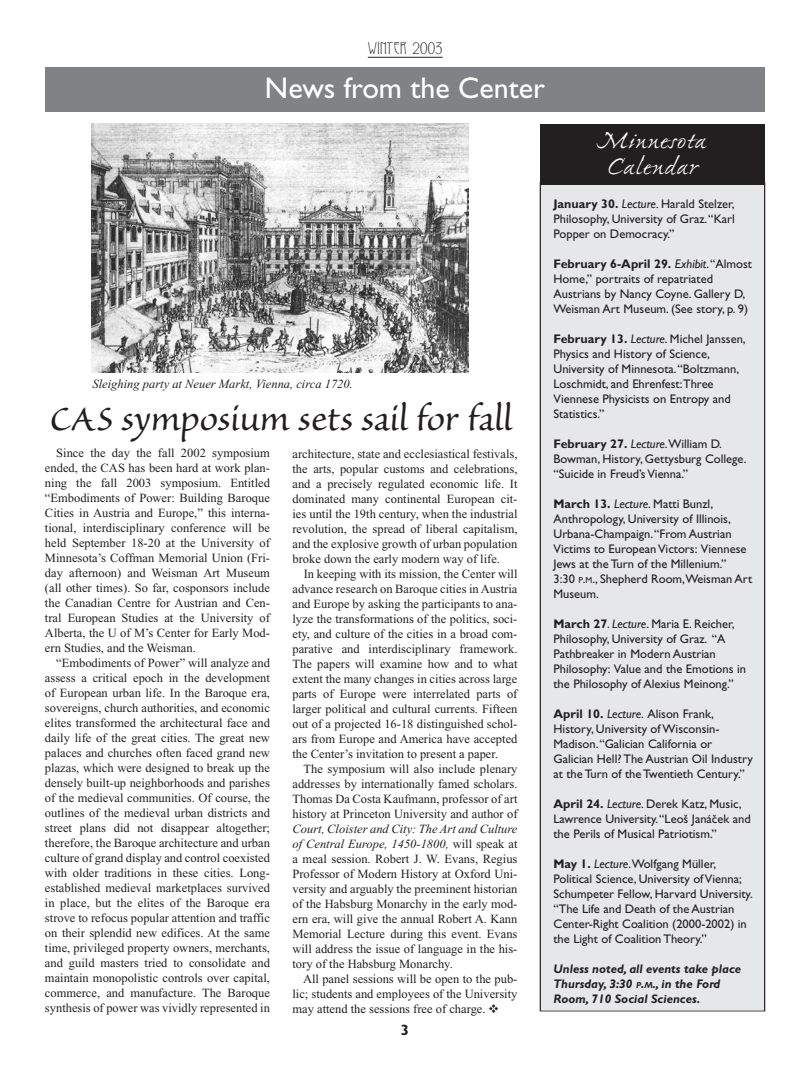
<style>
.page{position:relative;width:810px;height:1080px;background:#fff}
.page>*{position:absolute;margin:0;border:0;box-sizing:border-box;transform-origin:0 0}
.Body_Text{font:42.5px "Sanvito";letter-spacing:-.01em;color:#231f20}
.t1{font:30px "Gill Sans CE";color:#fff}
.t2{font:25.75px "Ex Ponto";letter-spacing:-.005em;color:#fff;scale:1.25 1}
.t3{font:17.5px "Swaak Centennial MN";letter-spacing:.02em;color:#231f20;scale:1.05 1}
.t4{font:700 15px "Gill Sans CE";color:#231f20}
.Body_text{font:12.5px/15px "Times New Roman CE";color:#231f20;text-align:justify}
.Body_text-2{font:12.5px/15px "Gill Sans CE";color:#231f20}
.Body_text-3{font:italic 700 12.5px/15px "Gill Sans CE";color:#231f20}
.Body_text-4{font:italic 12.5px "Times New Roman CE";color:#231f20}
.s1{font-style:italic}
.s2{font-family:"Monotype Sorts"}
.s3{font-weight:700}
.s4{font-size:8.75px}
</style>
<div class="page">
<hr style="left:368px;top:57px;width:75px;height:1px;background:#231f20">
<div style="left:45px;top:68px;width:720px;height:44px;background:#808285"></div>
<div style="left:540px;top:183px;width:225px;height:828px;background:#e6e7e9"></div>
<div style="left:540px;top:182px;width:225px;height:829px;border:1px solid #231f20"></div>
<div style="left:540px;top:124px;width:225px;height:60px;background:#231f20"></div>
<img style="left:91px;top:124px;width:378px;height:249px">
<h3 class="t3" style="left:368px;top:41px;width:72px">WINTER 2003</h3>
<p class="t1" style="left:265px;top:71px;width:282px">News from the Center</p>
<p class="Body_text-4" style="left:92px;top:377px;width:262px">Sleighing party at Neuer Markt, Vienna, circa 1720.</p>
<p class="Body_Text" style="left:50px;top:398px;width:464px">CAS symposium sets sail for fall</p>
<p class="Body_text" style="left:56px;top:445px;width:215px">Since the day the fall 2002 symposium</p>
<p class="Body_text" style="left:45px;top:460px;width:226px">ended, the CAS has been hard at work plan-</p>
<p class="Body_text" style="left:45px;top:475px;width:227px">ning the fall 2003 symposium. Entitled</p>
<p class="Body_text" style="left:45px;top:490px;width:226px">“Embodiments of Power: Building Baroque</p>
<p class="Body_text" style="left:45px;top:505px;width:226px">Cities in Austria and Europe,” this interna-</p>
<p class="Body_text" style="left:45px;top:520px;width:227px">tional, interdisciplinary conference will be</p>
<p class="Body_text" style="left:45px;top:535px;width:227px">held September 18-20 at the University of</p>
<p class="Body_text" style="left:45px;top:550px;width:226px">Minnesota’s Coffman Memorial Union (Fri-</p>
<p class="Body_text" style="left:45px;top:565px;width:226px">day afternoon) and Weisman Art Museum</p>
<p class="Body_text" style="left:45px;top:580px;width:227px">(all other times). So far, cosponsors include</p>
<p class="Body_text" style="left:45px;top:595px;width:226px">the Canadian Centre for Austrian and Cen-</p>
<p class="Body_text" style="left:45px;top:610px;width:227px">tral European Studies at the University of</p>
<p class="Body_text" style="left:45px;top:625px;width:226px">Alberta, the U of M’s Center for Early Mod-</p>
<p class="Body_text" style="left:45px;top:640px;width:152px">ern Studies, and the Weisman.</p>
<p class="Body_text" style="left:56px;top:655px;width:215px">“Embodiments of Power” will analyze and</p>
<p class="Body_text" style="left:45px;top:670px;width:226px">assess a critical epoch in the development</p>
<p class="Body_text" style="left:45px;top:685px;width:227px">of European urban life. In the Baroque era,</p>
<p class="Body_text" style="left:45px;top:700px;width:226px">sovereigns, church authorities, and economic</p>
<p class="Body_text" style="left:45px;top:715px;width:227px">elites transformed the architectural face and</p>
<p class="Body_text" style="left:45px;top:730px;width:226px">daily life of the great cities. The great new</p>
<p class="Body_text" style="left:45px;top:745px;width:226px">palaces and churches often faced grand new</p>
<p class="Body_text" style="left:45px;top:760px;width:226px">plazas, which were designed to break up the</p>
<p class="Body_text" style="left:45px;top:775px;width:226px">densely built-up neighborhoods and parishes</p>
<p class="Body_text" style="left:45px;top:790px;width:226px">of the medieval communities. Of course, the</p>
<p class="Body_text" style="left:45px;top:805px;width:227px">outlines of the medieval urban districts and</p>
<p class="Body_text" style="left:45px;top:820px;width:227px">street plans did not disappear altogether;</p>
<p class="Body_text" style="left:45px;top:835px;width:226px">therefore, the Baroque architecture and urban</p>
<p class="Body_text" style="left:45px;top:850px;width:226px">culture of grand display and control coexisted</p>
<p class="Body_text" style="left:45px;top:865px;width:226px">with older traditions in these cities. Long-</p>
<p class="Body_text" style="left:45px;top:880px;width:226px">established medieval marketplaces survived</p>
<p class="Body_text" style="left:45px;top:895px;width:226px">in place, but the elites of the Baroque era</p>
<p class="Body_text" style="left:45px;top:910px;width:226px">strove to refocus popular attention and traffic</p>
<p class="Body_text" style="left:45px;top:925px;width:226px">on their splendid new edifices. At the same</p>
<p class="Body_text" style="left:45px;top:940px;width:227px">time, privileged property owners, merchants,</p>
<p class="Body_text" style="left:45px;top:955px;width:226px">and guild masters tried to consolidate and</p>
<p class="Body_text" style="left:45px;top:970px;width:226px">maintain monopolistic controls over capital,</p>
<p class="Body_text" style="left:45px;top:985px;width:226px">commerce, and manufacture. The Baroque</p>
<p class="Body_text" style="left:45px;top:1000px;width:226px">synthesis of power was vividly represented in</p>
<p class="Body_text" style="left:292px;top:446px;width:227px">architecture, state and ecclesiastical festivals, the arts, popular customs and celebrations, and a precisely regulated economic life. It dominated many continental European cit&shy;ies until the 19th century, when the industrial revolution, the spread of liberal capitalism, and the explosive growth of urban population broke down the early modern way of life.</p>
<p class="Body_text" style="left:292px;top:566px;width:227px;text-indent:11px">In keeping with its mission, the Center will advance research on Baroque cities in Austria and Europe by asking the participants to ana&shy;lyze the transformations of the politics, soci&shy;ety, and culture of the cities in a broad com&shy;parative and interdisciplinary framework.<br>The papers will examine how and to what extent the many changes in cities across large parts of Europe were interrelated parts of larger political and cultural currents. Fifteen out of a projected 16-18 distinguished schol&shy;ars from Europe and America have accepted the Center’s invitation to present a paper.</p>
<p class="Body_text" style="left:292px;top:761px;width:227px;text-indent:11px">The symposium will also include plenary addresses by internationally famed scholars.<br>Thomas Da Costa Kaufmann, professor of art history at Princeton University and author of <span class="s1">Court, Cloister and City: The Art and Culture of Central Europe, 1450-1800,</span> will speak at a meal session. Robert J. W. Evans, Regius Professor of Modern History at Oxford Uni&shy;versity and arguably the preeminent historian of the Habsburg Monarchy in the early mod&shy;ern era, will give the annual Robert A. Kann Memorial Lecture during this event. Evans will address the issue of language in the his&shy;tory of the Habsburg Monarchy.</p>
<p class="Body_text" style="left:292px;top:971px;width:226px;text-indent:11px">All panel sessions will be open to the pub&shy;lic; students and employees of the University may attend the sessions free of charge. <span class="s2">v</span></p>
<p class="t4" style="left:401px;top:1021px;width:10px">3</p>
<p class="t2" style="left:598px;top:128px;width:88px">Minnesota</p>
<p class="t2" style="left:607px;top:153px;width:75px">Calendar</p>
<p class="Body_text-2" style="left:553px;top:196px;width:183px;text-align:justify"><span class="s3">January 30.</span> <span class="s1">Lecture.</span> Harald Stelzer, Philosophy, University of Graz. “Karl Popper on Democracy.”</p>
<p class="Body_text-2" style="left:553px;top:256px;width:200px"><span class="s3">February 6-April 29.</span> <span class="s1">Exhibit</span>. “Almost Home,” portraits of repatriated Austrians by Nancy Coyne. Gallery D, Weisman Art Museum. (See story, p. 9)</p>
<p class="Body_text-2" style="left:553px;top:331px;width:194px"><span class="s3">February 13.</span> <span class="s1">Lecture</span>. Michel Janssen,<br>Physics and History of Science,<br>University of Minnesota. “Boltzmann,<br>Loschmidt, and Ehrenfest:Three<br>Viennese Physicists on Entropy and<br>Statistics.”</p>
<p class="Body_text-2" style="left:553px;top:436px;width:195px"><span class="s3">February 27.</span> <span class="s1">Lecture</span>.William D.<br>Bowman, History, Gettysburg College. “Suicide in Freud’s Vienna.”</p>
<p class="Body_text-2" style="left:553px;top:496px;width:194px"><span class="s3">March 13.</span> <span class="s1">Lecture</span>. Matti Bunzl, Anthropology, University of Illinois, Urbana-Champaign. “From Austrian Victims to European Victors: Viennese Jews at the Turn of the Millenium.”</p>
<p class="Body_text-2" style="left:553px;top:571px;width:200px">3:30 <span class="s4">P</span>.<span class="s4">M</span>., Shepherd Room,Weisman Art<br>Museum.</p>
<p class="Body_text-2" style="left:553px;top:616px;width:194px"><span class="s3">March 27</span>. <span class="s1">Lecture</span>. Maria E. Reicher, Philosophy, University of Graz. “A Pathbreaker in Modern Austrian Philosophy: Value and the Emotions in the Philosophy of Alexius Meinong.”</p>
<p class="Body_text-2" style="left:553px;top:706px;width:201px"><span class="s3">April 10.</span> <span class="s1">Lecture</span>. Alison Frank, History, University of Wisconsin-Madison. “Galician California or Galician Hell? The Austrian Oil Industry at the Turn of the Twentieth Century.”</p>
<p class="Body_text-2" style="left:553px;top:796px;width:199px"><span class="s3">April 24.</span> <span class="s1">Lecture</span>. Derek Katz, Music,<br>Lawrence University. “Leoš Janáček and the Perils of Musical Patriotism.”</p>
<p class="Body_text-2" style="left:553px;top:856px;width:201px"><span class="s3">May 1.</span> <span class="s1">Lecture</span>.Wolfgang Müller, Political Science, University of Vienna; Schumpeter Fellow, Harvard University. “The Life and Death of the Austrian Center-Right Coalition (2000-2002) in the Light of Coalition Theory.”</p>
<p class="Body_text-3" style="left:553px;top:961px;width:189px">Unless noted, all events take place<br>Thursday, 3:30 <span class="s4">P</span>.<span class="s4">M</span>., in the Ford<br>Room, 710 Social Sciences.</p>
</div>
